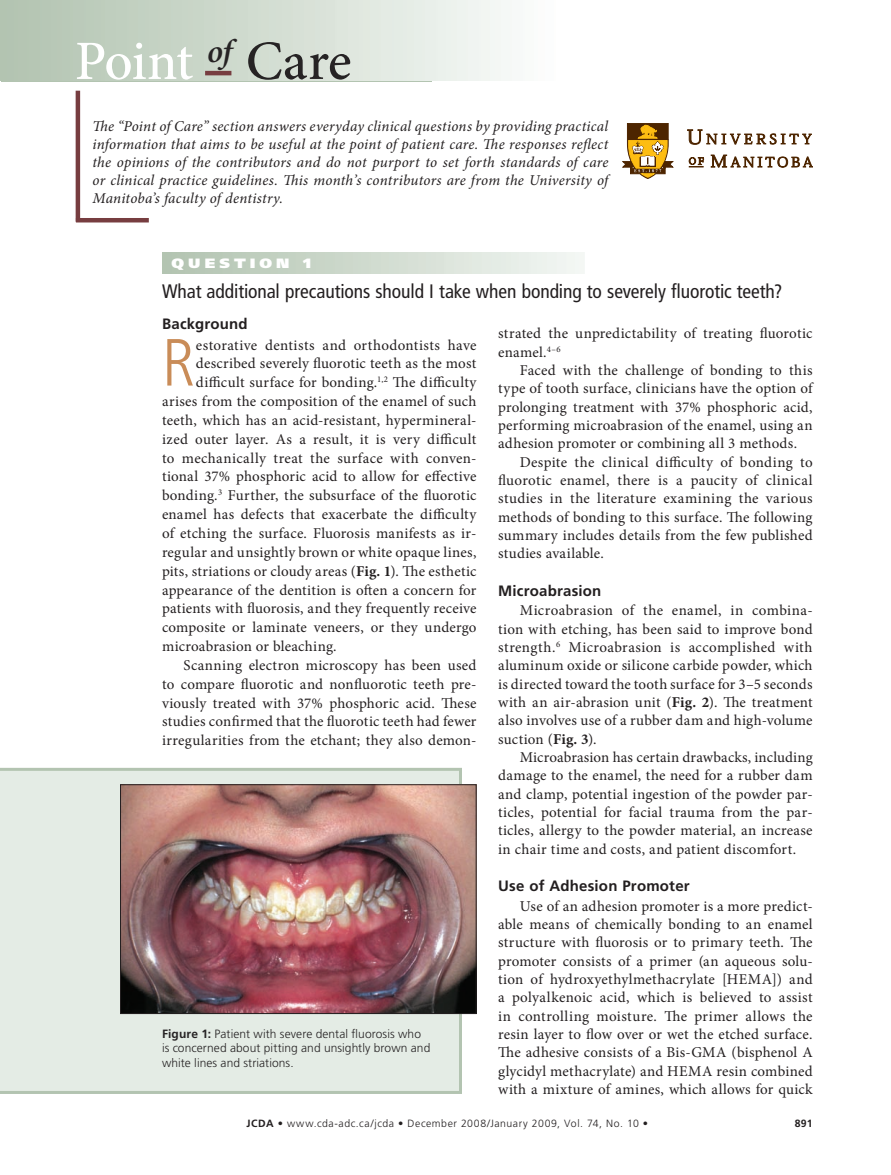
<style>
.page{position:relative;width:891px;height:1175px;background:#fff}
.page>*{position:absolute;margin:0;border:0;box-sizing:border-box;transform-origin:0 0}
.t1{font:300 condensed 66.6px "Frutiger LT Std";color:#c98c58}
.t2{font:500 55.5px "Minion Pro";letter-spacing:-.02em;color:#fff}
.t3{font:condensed 19.5px "Frutiger LT Std";letter-spacing:-.005em;color:#231f20}
.t4{font:15px/18.3px "Minion Pro";letter-spacing:.015em;color:#231f20;text-align:justify}
.t5{font:italic 15px/18px "Minion Pro";letter-spacing:.015em;color:#231f20;text-align:justify}
.t6{font:700 15px "Frutiger LT Std";letter-spacing:.015em;color:#231f20}
.t7{font:900 13.5px "Frutiger LT Std";letter-spacing:.26em;color:#fff;scale:1.15 1}
.t8{font:300 12px/14.4px "Frutiger LT Std";letter-spacing:.01em;color:#262324}
.t9{font:300 10.5px "Frutiger LT Std";letter-spacing:.05em;color:#231f20}
.t10{font:700 10.5px "Frutiger LT Std";color:#231f20}
.s1{color:#262324}
.s2{font-weight:700}
</style>
<div class="page">
<div style="left:0;top:0;width:557px;height:81px;background:linear-gradient(to right,#b0c2ae,#fbfdfb)"></div>
<hr style="left:205px;top:71px;width:26px;height:4px;background:#773d40">
<div style="left:162px;top:252px;width:422px;height:22px;background:linear-gradient(to right,#b0c2ae,#f2f6f3)"></div>
<svg style="left:687px;top:129px;width:125px;height:16px"></svg>
<svg style="left:711px;top:155px;width:102px;height:13px"></svg>
<svg style="left:689px;top:157px;width:15px;height:10px"></svg>
<svg style="left:623px;top:123px;width:50px;height:55px"></svg>
<hr style="left:76px;top:218px;width:73px;height:4px;background:#773d40">
<hr style="left:76px;top:91px;width:4px;height:131px;background:#773d40">
<div style="left:0;top:768px;width:462px;height:326px;background:#e4ece5"></div>
<img style="left:122px;top:786px;width:353px;height:226px">
<div style="left:120px;top:784px;width:357px;height:230px;border:1px solid #231f20"></div>
<h2 class="t2" style="left:75px;top:28px;width:278px">Point <sup>of</sup> <span class="s1">Care</span></h2>
<p class="t5" style="left:93px;top:117px;width:517px">The “Point of Care” section answers everyday clinical questions by providing practical information that aims to be useful at the point of patient care. The responses reflect the opinions of the contributors and do not purport to set forth standards of care or clinical practice guidelines. This month’s contributors are from the University of Manitoba’s faculty of dentistry.</p>
<p class="t7" style="left:172px;top:255px;width:123px">QUESTION 1</p>
<h3 class="t3" style="left:162px;top:280px;width:622px">What additional precautions should I take when bonding to severely fluorotic teeth?</h3>
<p class="t6" style="left:162px;top:315px;width:87px">Background</p>
<h1 class="t1" style="left:162px;top:325px;width:35px">R</h1>
<p class="t4" style="left:196px;top:336px;width:282px">estorative dentists and orthodontists have</p>
<p class="t4" style="left:498px;top:324px;width:316px">strated the unpredictability of treating fluorotic enamel.<sup>4–6</sup></p>
<p class="t4" style="left:498px;top:361px;width:316px;text-indent:22px">Faced with the challenge of bonding to this type of tooth surface, clinicians have the option of prolonging treatment with 37% phosphoric acid, performing microabrasion of the enamel, using an adhesion promoter or combining all 3 methods.</p>
<p class="t4" style="left:498px;top:453px;width:316px;text-indent:22px">Despite the clinical difficulty of bonding to fluorotic enamel, there is a paucity of clinical studies in the literature examining the various methods of bonding to this surface. The following summary includes details from the few published studies available.</p>
<p class="t6" style="left:498px;top:581px;width:105px">Microabrasion</p>
<p class="t4" style="left:498px;top:601px;width:316px;text-indent:22px">Microabrasion of the enamel, in combina&shy;tion with etching, has been said to improve bond strength.<sup>6</sup> Microabrasion is accomplished with aluminum oxide or silicone carbide powder, which is directed toward the tooth surface for 3–5 seconds with an air-abrasion unit (<span class="s2">Fig. 2</span>). The treatment also involves use of a rubber dam and high-volume suction (<span class="s2">Fig. 3</span>).</p>
<p class="t4" style="left:498px;top:748px;width:316px;text-indent:22px">Microabrasion has certain drawbacks, including damage to the enamel, the need for a rubber dam and clamp, potential ingestion of the powder par&shy;ticles, potential for facial trauma from the par&shy;ticles, allergy to the powder material, an increase in chair time and costs, and patient discomfort.</p>
<p class="t6" style="left:498px;top:877px;width:193px">Use of Adhesion Promoter</p>
<p class="t4" style="left:498px;top:896px;width:316px;text-indent:22px">Use of an adhesion promoter is a more predict&shy;able means of chemically bonding to an enamel structure with fluorosis or to primary teeth. The promoter consists of a primer (an aqueous solu&shy;tion of hydroxyethylmethacrylate [HEMA]) and a polyalkenoic acid, which is believed to assist in controlling moisture. The primer allows the resin layer to flow over or wet the etched surface.<br>The adhesive consists of a Bis-GMA (bisphenol A glycidyl methacrylate) and HEMA resin combined with a mixture of amines, which allows for quick</p>
<p class="t4" style="left:196px;top:354px;width:282px">described severely fluorotic teeth as the most</p>
<p class="t4" style="left:196px;top:373px;width:282px">difficult surface for bonding.<sup>1,2</sup> The difficulty</p>
<p class="t4" style="left:162px;top:392px;width:316px">arises from the composition of the enamel of such</p>
<p class="t4" style="left:162px;top:411px;width:316px">teeth, which has an acid-resistant, hypermineral-</p>
<p class="t4" style="left:162px;top:430px;width:316px">ized outer layer. As a result, it is very difficult</p>
<p class="t4" style="left:162px;top:449px;width:316px">to mechanically treat the surface with conven-</p>
<p class="t4" style="left:162px;top:467px;width:316px">tional 37% phosphoric acid to allow for effective</p>
<p class="t4" style="left:162px;top:486px;width:316px">bonding.<sup>3</sup> Further, the subsurface of the fluorotic</p>
<p class="t4" style="left:162px;top:505px;width:316px">enamel has defects that exacerbate the difficulty</p>
<p class="t4" style="left:162px;top:524px;width:316px">of etching the surface. Fluorosis manifests as ir-</p>
<p class="t4" style="left:162px;top:543px;width:316px">regular and unsightly brown or white opaque lines,</p>
<p class="t4" style="left:162px;top:562px;width:316px">pits, striations or cloudy areas (<span class="s2">Fig. 1</span>). The esthetic</p>
<p class="t4" style="left:162px;top:580px;width:316px">appearance of the dentition is often a concern for</p>
<p class="t4" style="left:162px;top:599px;width:316px">patients with fluorosis, and they frequently receive</p>
<p class="t4" style="left:162px;top:618px;width:316px">composite or laminate veneers, or they undergo</p>
<p class="t4" style="left:162px;top:637px;width:176px">microabrasion or bleaching.</p>
<p class="t4" style="left:184px;top:656px;width:294px">Scanning electron microscopy has been used</p>
<p class="t4" style="left:162px;top:675px;width:316px">to compare fluorotic and nonfluorotic teeth pre-</p>
<p class="t4" style="left:162px;top:693px;width:316px">viously treated with 37% phosphoric acid. These</p>
<p class="t4" style="left:162px;top:712px;width:316px">studies confirmed that the fluorotic teeth had fewer</p>
<p class="t4" style="left:162px;top:731px;width:316px">irregularities from the etchant; they also demon-</p>
<p class="t8" style="left:162px;top:1026px;width:270px"><span class="s2">Figure 1:</span> Patient with severe dental fluorosis who is concerned about pitting and unsightly brown and white lines and striations.</p>
<p class="t9" style="left:246px;top:1117px;width:403px"><span class="s2">JCDA •</span> www.cda-adc.ca/jcda • December 2008/January 2009, Vol. 74, No. 10 •</p>
<p class="t10" style="left:795px;top:1117px;width:19px">891</p>
</div>
